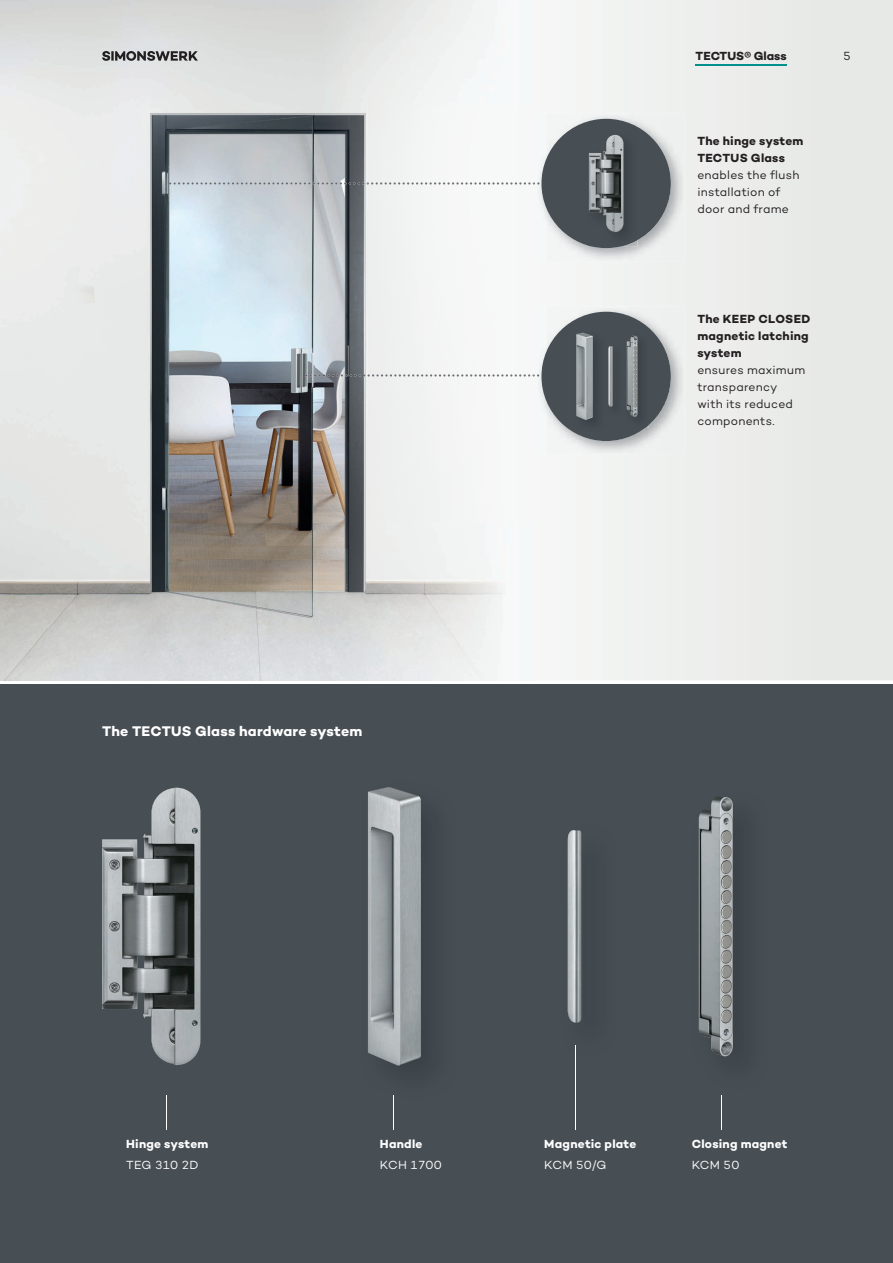
<style>
.page{position:relative;width:893px;height:1263px;background:#fff}
.page>*{position:absolute;margin:0;border:0;box-sizing:border-box;transform-origin:0 0}
.t1{font:700 14.25px "Campton";letter-spacing:.015em;color:#fff}
.t2{font:12px/17px "Campton";letter-spacing:.02em;color:#231f20}
.t3{font:700 12px/17px "Campton";letter-spacing:.02em;color:#231f20}
.t4{font:700 12px "Campton";letter-spacing:.02em;color:#fff}
.t5{font:12px "Campton";color:#fff}
.t6{font:700 12px "Campton";color:#231f20}
</style>
<div class="page">
<div style="left:0;top:685px;width:893px;height:578px;background:#474e54"></div>
<svg style="left:561px;top:0;width:332px;height:680px"></svg>
<svg style="left:844px;top:52px;width:6px;height:8px"></svg>
<img style="left:0;top:0;width:534px;height:680px">
<img style="left:537px;top:113px;width:147px;height:149px">
<div style="left:541px;top:119px;width:130px;height:129px;background:#474e54;border-radius:50%"></div>
<img style="left:586px;top:134px;width:52px;height:112px">
<img style="left:589px;top:135px;width:34px;height:97px">
<img style="left:420px;top:182px;width:110px;height:3px">
<img style="left:254px;top:182px;width:110px;height:3px">
<img style="left:425px;top:374px;width:109px;height:3px">
<img style="left:310px;top:374px;width:55px;height:3px">
<img style="left:537px;top:306px;width:147px;height:149px">
<svg style="left:534px;top:374px;width:7px;height:3px"></svg>
<div style="left:541px;top:312px;width:130px;height:129px;background:#474e54;border-radius:50%"></div>
<img style="left:626px;top:335px;width:22px;height:93px">
<img style="left:627px;top:336px;width:10px;height:81px">
<img style="left:582px;top:332px;width:14px;height:90px">
<img style="left:576px;top:333px;width:17px;height:87px">
<img style="left:612px;top:346px;width:1px;height:60px">
<img style="left:608px;top:346px;width:4px;height:61px">
<img style="left:102px;top:788px;width:98px;height:277px">
<img style="left:698px;top:818px;width:41px;height:239px">
<img style="left:699px;top:797px;width:34px;height:259px">
<img style="left:567px;top:832px;width:15px;height:187px">
<img style="left:568px;top:830px;width:13px;height:193px">
<img style="left:368px;top:787px;width:53px;height:279px">
<hr style="left:696px;top:64px;width:91px;height:2px;background:#00908e">
<hr style="left:575px;top:1045px;width:1px;height:85px;background:#fff">
<hr style="left:721px;top:1095px;width:1px;height:35px;background:#fff">
<hr style="left:393px;top:1095px;width:1px;height:35px;background:#fff">
<hr style="left:166px;top:1095px;width:1px;height:35px;background:#fff">
<svg style="left:102px;top:51px;width:96px;height:10px"></svg>
<p class="t1" style="left:102px;top:722px;width:262px">The TECTUS Glass hardware system</p>
<p class="t6" style="left:696px;top:48px;width:93px">TECTUS® Glass</p>
<p class="t3" style="left:697px;top:132px;width:108px">The hinge system<br>TECTUS Glass</p>
<p class="t2" style="left:697px;top:166px;width:103px">enables the flush installation of door and frame</p>
<p class="t2" style="left:843px;top:47px;width:9px">5</p>
<p class="t3" style="left:697px;top:310px;width:115px">The KEEP CLOSED magnetic latching system</p>
<p class="t2" style="left:697px;top:361px;width:109px">ensures maximum transparency with its reduced components.</p>
<p class="t4" style="left:126px;top:1136px;width:84px">Hinge system</p>
<p class="t5" style="left:126px;top:1158px;width:74px">TEG 310 2D</p>
<p class="t4" style="left:380px;top:1136px;width:44px">Handle</p>
<p class="t5" style="left:380px;top:1158px;width:63px">KCH 1700</p>
<p class="t4" style="left:544px;top:1136px;width:94px">Magnetic plate</p>
<p class="t5" style="left:544px;top:1158px;width:64px">KCM 50/G</p>
<p class="t4" style="left:692px;top:1136px;width:97px">Closing magnet</p>
<p class="t5" style="left:692px;top:1158px;width:49px">KCM 50</p>
</div>
